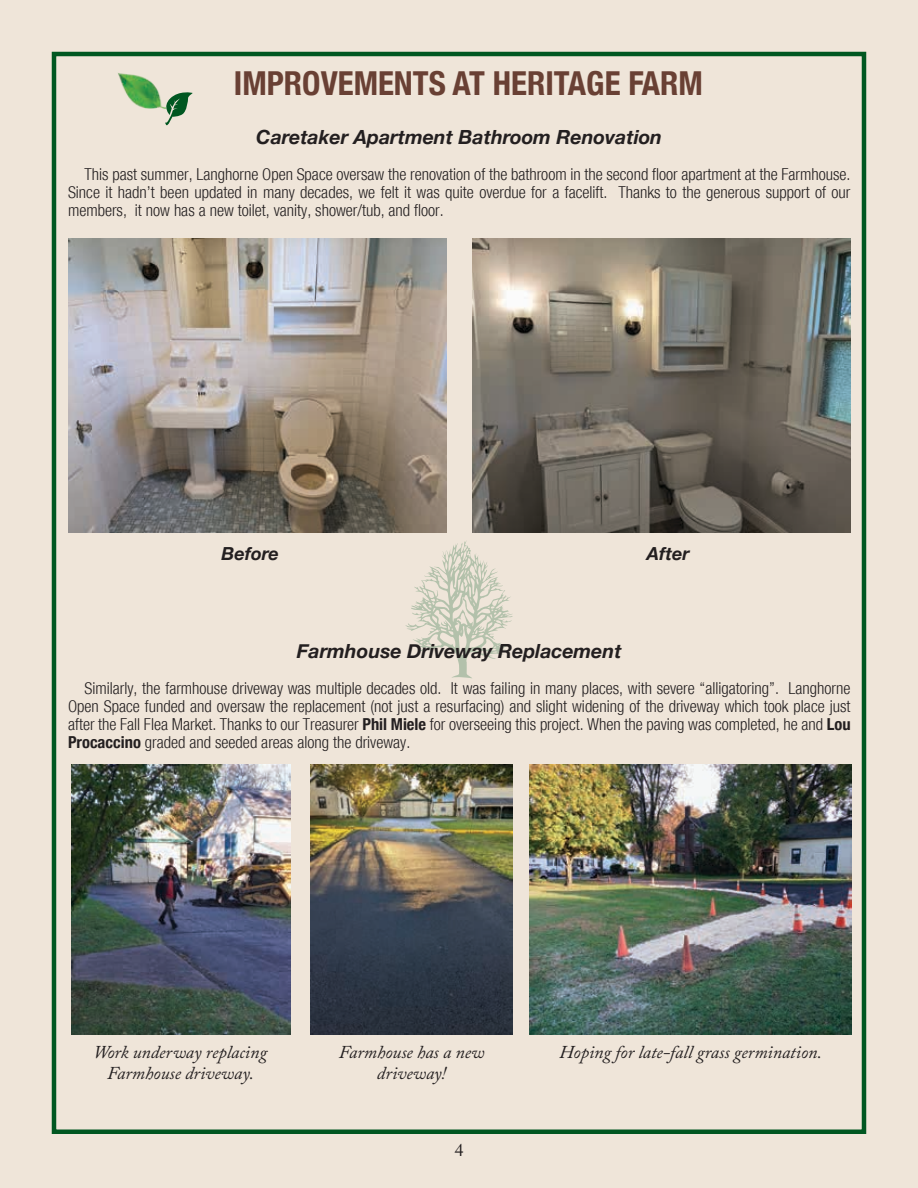
<style>
.page{position:relative;width:918px;height:1188px;background:#efe5d9}
.page>*{position:absolute;margin:0;border:0;box-sizing:border-box;transform-origin:0 0}
.t1{font:700 condensed 33px "Helvetica Neue";color:#694034}
.t2{font:italic 700 19.5px "Helvetica Neue";color:#231f20}
.t3{font:italic 18px/21.6px "Adobe Caslon Pro";color:#231f20;text-align:center}
.t4{font:italic 700 18px "Helvetica Neue";color:#231f20}
.t5{font:18px "Adobe Caslon Pro";color:#231f20}
.t6{font:300 condensed 16.5px/18px "Helvetica Neue";color:#231f20;text-align:justify}
.s1{font-weight:700}
</style>
<div class="page">
<div style="left:52px;top:52px;width:814px;height:1082px;border:4px solid #005721"></div>
<svg style="left:405px;top:541px;width:108px;height:137px"></svg>
<img style="left:473px;top:239px;width:377px;height:293px">
<img style="left:68px;top:239px;width:378px;height:293px">
<img style="left:310px;top:764px;width:203px;height:270px">
<img style="left:530px;top:764px;width:321px;height:270px">
<img style="left:71px;top:764px;width:219px;height:270px">
<svg style="left:165px;top:92px;width:28px;height:34px"></svg>
<img style="left:118px;top:73px;width:47px;height:36px">
<h1 class="t1" style="left:234px;top:56px;width:471px">IMPROVEMENTS AT HERITAGE FARM</h1>
<p class="t2" style="left:256px;top:122px;width:407px">Caretaker Apartment Bathroom Renovation</p>
<p class="t6" style="left:68px;top:165px;width:784px;text-indent:16px">This past summer, Langhorne Open Space oversaw the renovation of the bathroom in the second floor apartment at the Farmhouse.<br>Since it hadn’t been updated in many decades, we felt it was quite overdue for a facelift. Thanks to the generous support of our members, it now has a new toilet, vanity, shower/tub, and floor.</p>
<p class="t4" style="left:222px;top:540px;width:59px">Before</p>
<p class="t4" style="left:647px;top:540px;width:44px">After</p>
<p class="t2" style="left:297px;top:635px;width:326px">Farmhouse Driveway Replacement</p>
<p class="t6" style="left:68px;top:679px;width:784px;text-indent:16px">Similarly, the farmhouse driveway was multiple decades old. It was failing in many places, with severe “alligatoring”. Langhorne Open Space funded and oversaw the replacement (not just a resurfacing) and slight widening of the driveway which took place just after the Fall Flea Market. Thanks to our Treasurer <span class="s1">Phil Miele</span> for overseeing this project. When the paving was completed, he and <span class="s1">Lou Procaccino</span> graded and seeded areas along the driveway.</p>
<p class="t3" style="left:93px;top:1041px;width:175px">Work underway replacing<br>Farmhouse driveway.</p>
<p class="t3" style="left:339px;top:1041px;width:147px">Farmhouse has a new driveway!</p>
<p class="t3" style="left:560px;top:1041px;width:264px">Hoping for late-fall grass germination.</p>
<p class="t5" style="left:454px;top:1139px;width:10px">4</p>
</div>
